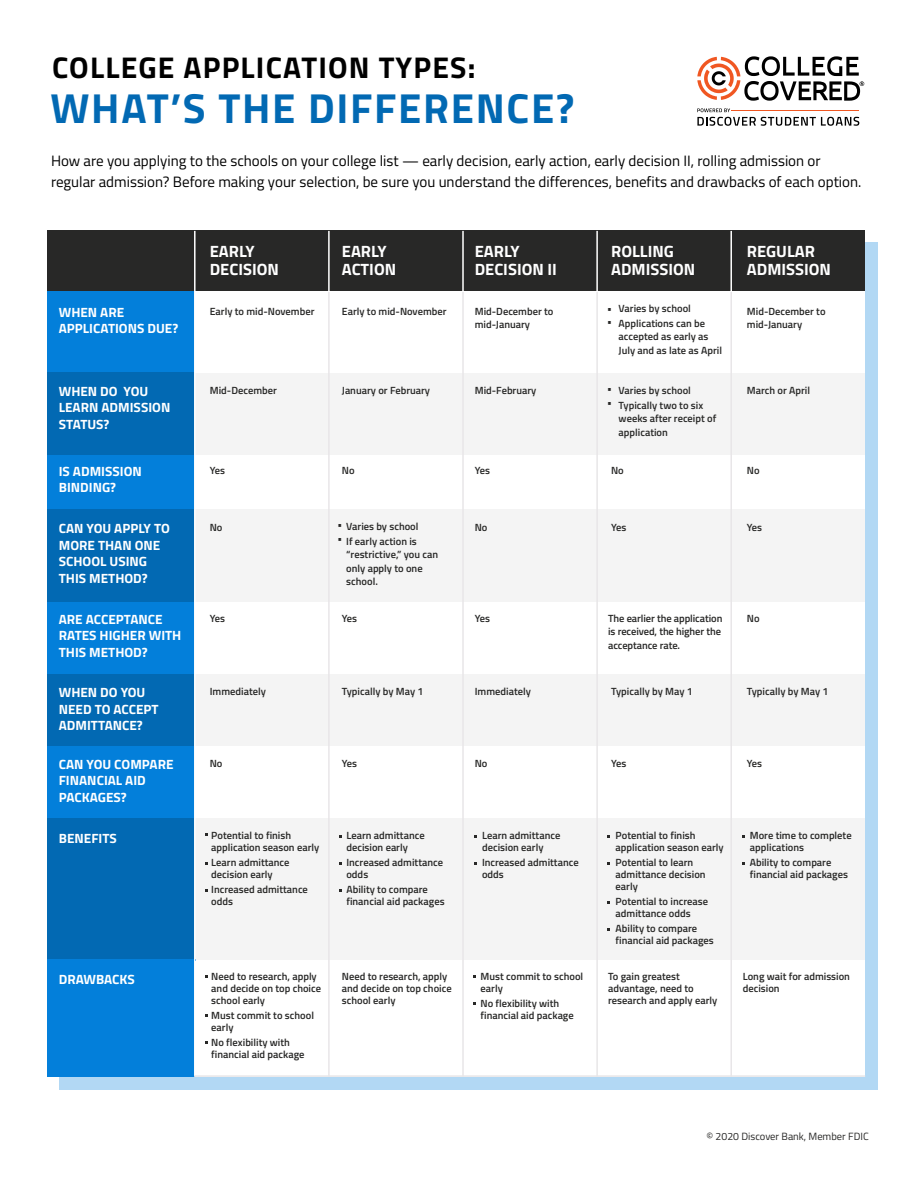
<style>
.page{position:relative;width:918px;height:1188px;background:#fff}
.page>*{position:absolute;margin:0;border:0;box-sizing:border-box;transform-origin:0 0}
.t1{font:700 42px "Titillium Web";letter-spacing:.04em;color:#0269b3}
.t2{font:700 30px "Titillium Web";letter-spacing:.04em;color:#000}
.t3{font:700 16.35px/18px "Titillium Web";color:#fff}
.t4{font:15px/21px "Titillium Web";color:#000}
.t5{font:700 13.5px/13.5px "Titillium Web";color:#fff}
.t6{font:700 13.35px/16.5px "Titillium Web";color:#fff}
.t7{font:10.5px "Titillium Web";color:#282827}
.t8{font:600 10.35px/12px "Titillium Web";color:#282827}
</style>
<div class="page">
<svg style="left:697px;top:56px;width:167px;height:45px"></svg>
<svg style="left:697px;top:108px;width:162px;height:18px"></svg>
<div style="left:59px;top:243px;width:818px;height:847px;background:#b2d8f4"></div>
<div style="left:47px;top:454px;width:148px;height:55px;background:#037fda"></div>
<div style="left:195px;top:454px;width:670px;height:55px;background:#fff"></div>
<div style="left:47px;top:372px;width:148px;height:82px;background:#0269b3"></div>
<div style="left:195px;top:372px;width:670px;height:82px;background:#f4f4f4"></div>
<div style="left:47px;top:602px;width:148px;height:73px;background:#037fda"></div>
<div style="left:195px;top:602px;width:670px;height:73px;background:#fff"></div>
<div style="left:47px;top:509px;width:148px;height:93px;background:#0269b3"></div>
<div style="left:195px;top:509px;width:670px;height:93px;background:#f4f4f4"></div>
<div style="left:47px;top:746px;width:148px;height:72px;background:#037fda"></div>
<div style="left:195px;top:746px;width:670px;height:72px;background:#fff"></div>
<div style="left:47px;top:674px;width:148px;height:72px;background:#0269b3"></div>
<div style="left:195px;top:674px;width:670px;height:72px;background:#f4f4f4"></div>
<div style="left:47px;top:818px;width:148px;height:142px;background:#0269b3"></div>
<div style="left:195px;top:818px;width:670px;height:142px;background:#f4f4f4"></div>
<div style="left:47px;top:231px;width:148px;height:61px;background:#282827"></div>
<div style="left:195px;top:231px;width:134px;height:61px;background:#282827"></div>
<div style="left:329px;top:231px;width:134px;height:61px;background:#282827"></div>
<div style="left:463px;top:231px;width:134px;height:61px;background:#282827"></div>
<div style="left:597px;top:231px;width:134px;height:61px;background:#282827"></div>
<div style="left:731px;top:231px;width:134px;height:61px;background:#282827"></div>
<div style="left:47px;top:291px;width:148px;height:81px;background:#037fda"></div>
<div style="left:195px;top:291px;width:670px;height:82px;background:#fff"></div>
<div style="left:47px;top:959px;width:148px;height:118px;background:#037fda"></div>
<div style="left:195px;top:961px;width:670px;height:116px;background:#fff"></div>
<hr style="left:328px;top:292px;width:2px;height:785px;background:#e8e6e8">
<hr style="left:328px;top:231px;width:2px;height:61px;background:#fff">
<hr style="left:194px;top:231px;width:2px;height:845px;background:#fff">
<hr style="left:462px;top:292px;width:2px;height:785px;background:#e8e6e8">
<hr style="left:462px;top:231px;width:2px;height:61px;background:#fff">
<hr style="left:596px;top:292px;width:2px;height:785px;background:#e8e6e8">
<hr style="left:596px;top:231px;width:2px;height:61px;background:#fff">
<hr style="left:730px;top:292px;width:2px;height:785px;background:#e8e6e8">
<hr style="left:730px;top:231px;width:2px;height:61px;background:#fff">
<hr style="left:194px;top:1075px;width:671px;height:2px;background:#e8e6e8">
<h2 class="t2" style="left:52px;top:44px;width:425px">COLLEGE APPLICATION TYPES:</h2>
<h1 class="t1" style="left:51px;top:76px;width:525px">WHAT’S THE DIFFERENCE?</h1>
<p class="t4" style="left:51px;top:150px;width:812px">How are you applying to the schools on your college list — early decision, early action, early decision II, rolling admission or regular admission? Before making your selection, be sure you understand the differences, benefits and drawbacks of each option.</p>
<h3 class="t3" style="left:210px;top:241px;width:71px">EARLY<br>DECISION</h3>
<h3 class="t3" style="left:342px;top:241px;width:56px">EARLY<br>ACTION</h3>
<h3 class="t3" style="left:475px;top:241px;width:84px">EARLY<br>DECISION II</h3>
<h3 class="t3" style="left:611px;top:241px;width:86px">ROLLING<br>ADMISSION</h3>
<h3 class="t3" style="left:747px;top:241px;width:86px">REGULAR<br>ADMISSION</h3>
<p class="t8" style="left:619px;top:300px;width:88px;line-height:15px">Varies by school<br>Applications can be</p>
<p class="t8" style="left:619px;top:329px;width:105px;line-height:13.5px">accepted as early as<br>July and as late as April</p>
<p class="t6" style="left:59px;top:303px;width:121px">WHEN ARE<br>APPLICATIONS DUE?</p>
<p class="t8" style="left:210px;top:304px;width:106px">Early to mid-November</p>
<p class="t8" style="left:342px;top:304px;width:106px">Early to mid-November</p>
<p class="t8" style="left:475px;top:304px;width:80px;line-height:13.5px">Mid-December to mid-January</p>
<p class="t8" style="left:747px;top:304px;width:80px;line-height:13.5px">Mid-December to mid-January</p>
<p class="t8" style="left:607px;top:301px;width:6px;line-height:13.5px">• •</p>
<p class="t6" style="left:59px;top:382px;width:113px">WHEN DO YOU<br>LEARN ADMISSION<br>STATUS?</p>
<p class="t6" style="left:59px;top:462px;width:85px">IS ADMISSION<br>BINDING?</p>
<p class="t6" style="left:59px;top:520px;width:113px">CAN YOU APPLY TO<br>MORE THAN ONE<br>SCHOOL USING<br>THIS METHOD?</p>
<p class="t6" style="left:59px;top:610px;width:124px">ARE ACCEPTANCE<br>RATES HIGHER WITH<br>THIS METHOD?</p>
<p class="t6" style="left:59px;top:684px;width:101px">WHEN DO YOU<br>NEED TO ACCEPT<br>ADMITTANCE?</p>
<p class="t6" style="left:59px;top:755px;width:116px">CAN YOU COMPARE<br>FINANCIAL AID<br>PACKAGES?</p>
<p class="t6" style="left:59px;top:829px;width:60px">BENEFITS</p>
<h3 class="t5" style="left:64px;top:681px;width:74px">When Are<br>Applications<br>Due?</h3>
<h3 class="t5" style="left:64px;top:825px;width:59px">When Are</h3>
<p class="t8" style="left:210px;top:384px;width:69px">Mid-December</p>
<p class="t8" style="left:342px;top:384px;width:90px">January or February</p>
<p class="t8" style="left:475px;top:384px;width:63px">Mid-February</p>
<p class="t8" style="left:747px;top:384px;width:65px">March or April</p>
<p class="t8" style="left:619px;top:382px;width:86px;line-height:15px">Varies by school<br>Typically two to six</p>
<p class="t8" style="left:619px;top:412px;width:99px;line-height:13.5px">weeks after receipt of application</p>
<p class="t8" style="left:607px;top:382px;width:6px;line-height:13.5px">• •</p>
<p class="t8" style="left:210px;top:463px;width:17px">Yes</p>
<p class="t8" style="left:342px;top:463px;width:14px">No</p>
<p class="t8" style="left:475px;top:463px;width:17px">Yes</p>
<p class="t8" style="left:611px;top:463px;width:14px">No</p>
<p class="t8" style="left:747px;top:463px;width:14px">No</p>
<p class="t8" style="left:210px;top:521px;width:14px">No</p>
<p class="t8" style="left:346px;top:518px;width:74px;line-height:15px">Varies by school<br>If early action is</p>
<p class="t8" style="left:346px;top:547px;width:93px;line-height:13.5px">“restrictive,” you can only apply to one school.</p>
<p class="t8" style="left:338px;top:518px;width:6px;line-height:13.5px">• •</p>
<p class="t8" style="left:475px;top:521px;width:14px">No</p>
<p class="t8" style="left:611px;top:521px;width:17px">Yes</p>
<p class="t8" style="left:747px;top:521px;width:17px">Yes</p>
<p class="t8" style="left:210px;top:612px;width:17px">Yes</p>
<p class="t8" style="left:342px;top:612px;width:17px">Yes</p>
<p class="t8" style="left:475px;top:612px;width:17px">Yes</p>
<p class="t8" style="left:608px;top:612px;width:116px">The earlier the application</p>
<p class="t8" style="left:747px;top:612px;width:14px">No</p>
<p class="t8" style="left:608px;top:625px;width:114px;line-height:13.5px">is received, the higher the acceptance rate.</p>
<p class="t8" style="left:210px;top:685px;width:58px">Immediately</p>
<p class="t8" style="left:342px;top:685px;width:83px">Typically by May 1</p>
<p class="t8" style="left:475px;top:685px;width:58px">Immediately</p>
<p class="t8" style="left:611px;top:685px;width:83px">Typically by May 1</p>
<p class="t8" style="left:747px;top:685px;width:83px">Typically by May 1</p>
<p class="t8" style="left:210px;top:757px;width:14px">No</p>
<p class="t8" style="left:342px;top:757px;width:17px">Yes</p>
<p class="t8" style="left:475px;top:757px;width:14px">No</p>
<p class="t8" style="left:611px;top:757px;width:17px">Yes</p>
<p class="t8" style="left:747px;top:757px;width:17px">Yes</p>
<p class="t8" style="left:211px;top:829px;width:110px">Potential to finish application season early</p>
<p class="t8" style="left:211px;top:856px;width:80px">Learn admittance decision early</p>
<p class="t8" style="left:211px;top:883px;width:98px">Increased admittance odds</p>
<p class="t8" style="left:346px;top:829px;width:80px">Learn admittance decision early</p>
<p class="t8" style="left:346px;top:856px;width:98px">Increased admittance odds</p>
<p class="t8" style="left:346px;top:883px;width:100px">Ability to compare financial aid packages</p>
<p class="t8" style="left:482px;top:829px;width:80px">Learn admittance decision early</p>
<p class="t8" style="left:482px;top:856px;width:98px">Increased admittance odds</p>
<p class="t8" style="left:616px;top:829px;width:110px">Potential to finish application season early</p>
<p class="t8" style="left:616px;top:856px;width:92px">Potential to learn admittance decision early</p>
<p class="t8" style="left:616px;top:895px;width:94px">Potential to increase admittance odds</p>
<p class="t8" style="left:616px;top:922px;width:100px">Ability to compare financial aid packages</p>
<p class="t8" style="left:750px;top:829px;width:103px">More time to complete applications</p>
<p class="t8" style="left:750px;top:856px;width:100px">Ability to compare financial aid packages</p>
<p class="t6" style="left:59px;top:971px;width:78px">DRAWBACKS</p>
<p class="t8" style="left:211px;top:970px;width:111px">Need to research, apply and decide on top choice school early</p>
<p class="t8" style="left:211px;top:1009px;width:104px">Must commit to school early</p>
<p class="t8" style="left:211px;top:1036px;width:95px">No flexibility with financial aid package</p>
<p class="t8" style="left:342px;top:970px;width:111px">Need to research, apply and decide on top choice school early</p>
<p class="t8" style="left:481px;top:970px;width:104px">Must commit to school early</p>
<p class="t8" style="left:481px;top:997px;width:95px">No flexibility with financial aid package</p>
<p class="t8" style="left:608px;top:970px;width:111px">To gain greatest advantage, need to research and apply early</p>
<p class="t8" style="left:743px;top:970px;width:109px">Long wait for admission decision</p>
<p class="t7" style="left:707px;top:1129px;width:164px">© 2020 Discover Bank, Member FDIC</p>
</div>
